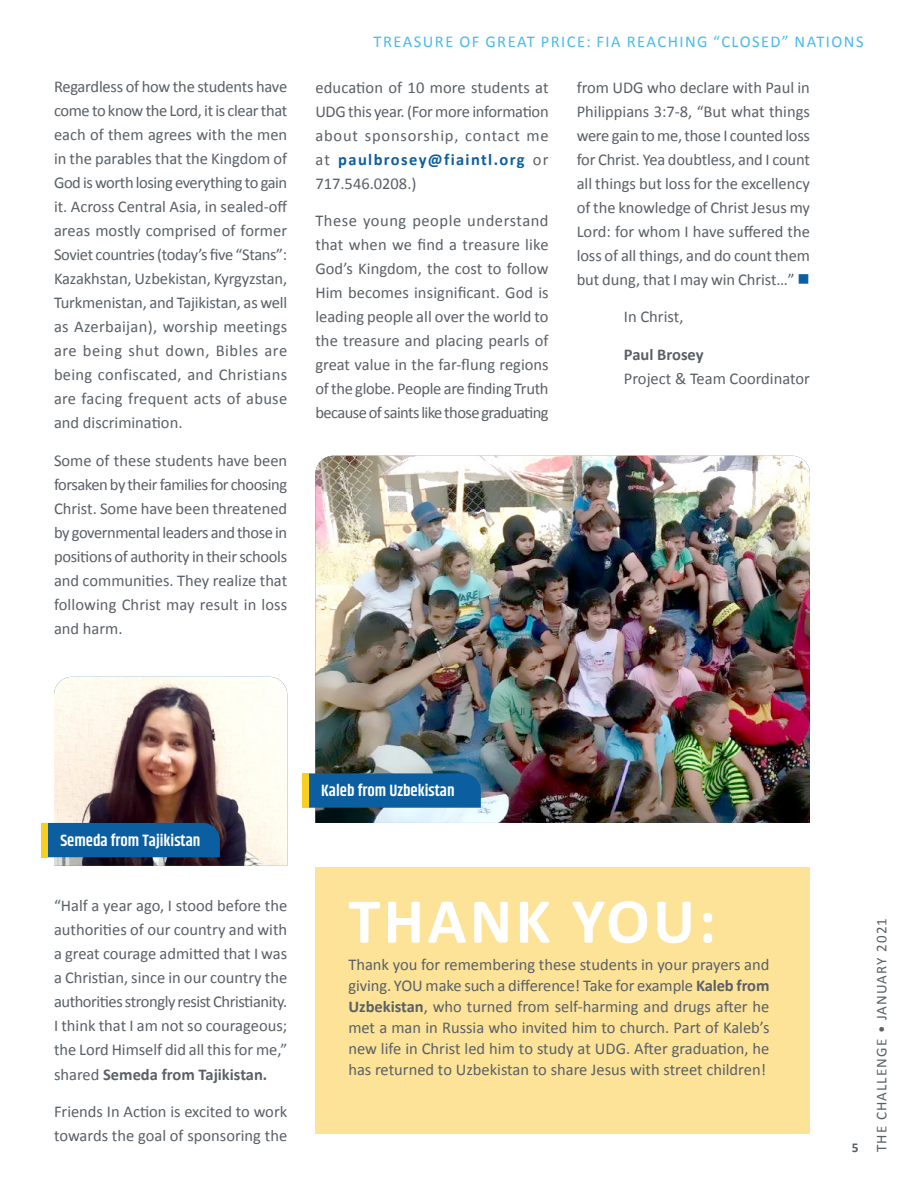
<style>
.page{position:relative;width:918px;height:1188px;background:#fff}
.page>*{position:absolute;margin:0;border:0;box-sizing:border-box;transform-origin:0 0}
.t1{font:700 64.5px "Calibri";letter-spacing:.05em;color:#fff}
.t2{font:16.5px/24px "Calibri";color:#596066;text-align:justify}
.t3{font:16.5px "Calibri";letter-spacing:.09em;color:#47bbe9}
.t4{font:600 16.5px "Khand";color:#fff}
.t5{font:700 16.5px "Calibri";color:#596066}
.t6{font:15px "Calibri";letter-spacing:.075em;color:#596066}
.t7{font:700 13.5px "Calibri";color:#596066}
.s1{font-weight:700;color:#0b5fa1}
.s2{color:#0b5fa1}
.s3{font-weight:700}
</style>
<div class="page">
<div style="left:315px;top:868px;width:495px;height:266px;background:#fce398"></div>
<img style="left:315px;top:456px;width:495px;height:367px">
<img style="left:54px;top:677px;width:233px;height:189px">
<div style="left:48px;top:823px;width:172px;height:34px;background:#0b5fa1"></div>
<div style="left:41px;top:823px;width:7px;height:34px;background:#f8ce23"></div>
<svg style="left:309px;top:773px;width:172px;height:35px"></svg>
<div style="left:302px;top:773px;width:7px;height:35px;background:#f8ce23"></div>
<p class="t2" style="left:54px;top:74px;width:235px">Regardless of how the students have come to know the Lord, it is clear that each of them agrees with the men in the parables that the Kingdom of God is worth losing everything to gain it. Across Central Asia, in sealed-off areas mostly comprised of former Soviet countries (today’s five “Stans”:<br>Kazakhstan, Uzbekistan, Kyrgyzstan, Turkmenistan, and Tajikistan, as well as Azerbaijan), worship meetings are being shut down, Bibles are being confiscated, and Christians are facing frequent acts of abuse and discrimination.</p>
<p class="t2" style="left:54px;top:448px;width:235px">Some of these students have been forsaken by their families for choosing Christ. Some have been threatened by governmental leaders and those in positions of authority in their schools and communities. They realize that following Christ may result in loss and harm.</p>
<p class="t3" style="left:374px;top:30px;width:492px">TREASURE OF GREAT PRICE: FIA REACHING “CLOSED” NATIONS</p>
<p class="t2" style="left:315px;top:75px;width:235px">education of 10 more students at UDG this year. (For more information about sponsorship, contact me at <span class="s1">paulbrosey@fiaintl.org</span> or 717.546.0208.)</p>
<p class="t2" style="left:315px;top:208px;width:235px">These young people understand that when we find a treasure like God’s Kingdom, the cost to follow Him becomes insignificant. God is leading people all over the world to the treasure and placing pearls of great value in the far-flung regions of the globe. People are finding Truth because of saints like those graduating</p>
<p class="t2" style="left:577px;top:75px;width:235px">from UDG who declare with Paul in Philippians 3:7-8, “But what things were gain to me, those I counted loss for Christ. Yea doubtless, and I count all things but loss for the excellency of the knowledge of Christ Jesus my Lord: for whom I have suffered the loss of all things, and do count them but dung, that I may win Christ…” <span class="s2">■</span></p>
<p class="t2" style="left:624px;top:304px;width:61px">In Christ,</p>
<p class="t5" style="left:624px;top:343px;width:81px">Paul Brosey</p>
<p class="t2" style="left:624px;top:366px;width:188px">Project &amp; Team Coordinator</p>
<p class="t4" style="left:60px;top:829px;width:142px">Semeda from Tajikistan</p>
<p class="t2" style="left:54px;top:894px;width:235px">“Half a year ago, I stood before the authorities of our country and with a great courage admitted that I was a Christian, since in our country the authorities strongly resist Christianity.<br>I think that I am not so courageous; the Lord Himself did all this for me,” shared <span class="s3">Semeda from Tajikistan.</span></p>
<p class="t2" style="left:54px;top:1099px;width:235px">Friends In Action is excited to work towards the goal of sponsoring the</p>
<p class="t4" style="left:321px;top:780px;width:135px">Kaleb from Uzbekistan</p>
<h1 class="t1" style="left:348px;top:876px;width:369px">THANK YOU:</h1>
<p class="t2" style="left:348px;top:953px;width:423px;line-height:21px">Thank you for remembering these students in your prayers and giving. YOU make such a difference! Take for example <span class="s3">Kaleb from Uzbekistan</span>, who turned from self-harming and drugs after he met a man in Russia who invited him to church. Part of Kaleb’s new life in Christ led him to study at UDG. After graduation, he has returned to Uzbekistan to share Jesus with street children!</p>
<p class="t7" style="left:852px;top:1138px;width:8px">5</p>
<p class="t6" style="left:871px;top:1152px;width:236px;rotate:-90deg">THE CHALLENGE • JANUARY 2021</p>
</div>
